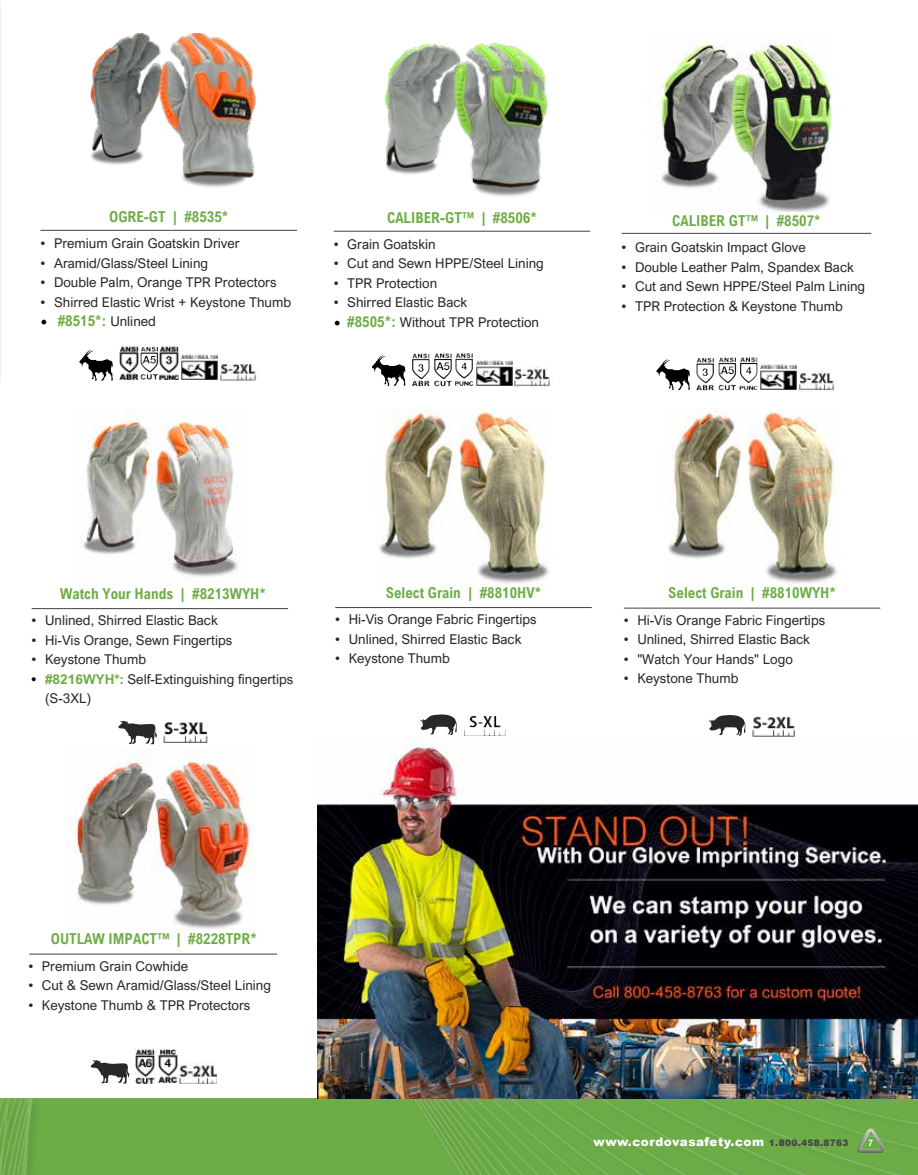
<style>
.page{position:relative;width:918px;height:1175px;background:#fff}
.page>*{position:absolute;margin:0;border:0;box-sizing:border-box;transform-origin:0 0}
.t1{font:700 15px "Arial Nova Cond";color:#6ead46}
.t2{font:13.5px/19.5px "Arial Nova";color:#292829}
.t3{font:900 12px "Arial";letter-spacing:.04em;color:#fff}
.t4{font:700 9px "Arial Nova";color:#fff}
.s1{font-family:"Minion Pro";font-weight:400;font-size:18px;color:#000}
.s2{font-family:"Arial Nova";font-weight:400;font-size:13.5px;color:#292829}
.s3{font-family:"Minion Pro";font-size:18px;color:#000}
.s4{font-family:"Arial Nova Cond";font-weight:700;font-size:15px;color:#6ead46}
.s5{font-weight:700;color:#000}
.s6{font-weight:700;color:#6ead46}
.s7{font-size:9px;color:#434345}
</style>
<div class="page">
<img style="left:0;top:1098px;width:918px;height:76px">
<svg style="left:857px;top:1128px;width:28px;height:25px"></svg>
<img style="left:317px;top:744px;width:601px;height:354px">
<img style="left:0;top:0;width:1px;height:383px">
<img style="left:90px;top:34px;width:166px;height:154px">
<svg style="left:79px;top:350px;width:34px;height:31px"></svg>
<img style="left:119px;top:346px;width:20px;height:34px">
<img style="left:159px;top:346px;width:20px;height:34px">
<img style="left:141px;top:347px;width:17px;height:26px">
<img style="left:182px;top:354px;width:35px;height:26px">
<img style="left:219px;top:361px;width:38px;height:19px">
<hr style="left:40px;top:230px;width:257px;height:1px;background:#414042">
<img style="left:384px;top:42px;width:164px;height:155px">
<svg style="left:372px;top:355px;width:33px;height:31px"></svg>
<img style="left:434px;top:353px;width:18px;height:26px">
<img style="left:412px;top:353px;width:18px;height:26px">
<img style="left:455px;top:353px;width:18px;height:33px">
<img style="left:476px;top:360px;width:36px;height:26px">
<img style="left:513px;top:367px;width:39px;height:19px">
<hr style="left:334px;top:231px;width:256px;height:1px;background:#414042">
<img style="left:650px;top:42px;width:182px;height:169px">
<svg style="left:656px;top:359px;width:34px;height:31px"></svg>
<img style="left:719px;top:357px;width:17px;height:26px">
<img style="left:696px;top:358px;width:18px;height:25px">
<img style="left:740px;top:357px;width:18px;height:33px">
<img style="left:761px;top:364px;width:36px;height:26px">
<img style="left:798px;top:371px;width:38px;height:19px">
<hr style="left:622px;top:233px;width:249px;height:1px;background:#414042">
<img style="left:80px;top:408px;width:158px;height:169px">
<svg style="left:118px;top:720px;width:39px;height:24px"></svg>
<img style="left:164px;top:722px;width:44px;height:21px">
<hr style="left:32px;top:608px;width:256px;height:1px;background:#414042">
<img style="left:379px;top:410px;width:170px;height:174px">
<svg style="left:420px;top:714px;width:37px;height:21px"></svg>
<img style="left:464px;top:715px;width:41px;height:21px">
<hr style="left:335px;top:607px;width:257px;height:1px;background:#414042">
<img style="left:668px;top:410px;width:169px;height:174px">
<svg style="left:709px;top:715px;width:37px;height:21px"></svg>
<img style="left:752px;top:716px;width:43px;height:21px">
<hr style="left:624px;top:607px;width:256px;height:1px;background:#414042">
<img style="left:65px;top:748px;width:190px;height:181px">
<img style="left:134px;top:1048px;width:21px;height:35px">
<img style="left:158px;top:1049px;width:20px;height:34px">
<svg style="left:91px;top:1060px;width:39px;height:23px"></svg>
<img style="left:176px;top:1062px;width:41px;height:21px">
<hr style="left:29px;top:953px;width:248px;height:1px;background:#414042">
<p class="t1" style="left:109px;top:207px;width:121px">OGRE-GT | #8535*</p>
<p class="t2" style="left:40px;top:233px;width:201px">• Premium Grain Goatskin Driver</p>
<p class="t2" style="left:40px;top:253px;width:169px">• Aramid/Glass/Steel Lining</p>
<p class="t2" style="left:40px;top:272px;width:238px">• Double Palm, Orange TPR Protectors</p>
<p class="t2" style="left:40px;top:292px;width:252px">• Shirred Elastic Wrist + Keystone Thumb</p>
<p class="t1" style="left:40px;top:311px;width:117px"><span class="s1">•</span> #8515*: <span class="s2">Unlined</span></p>
<p class="t1" style="left:387px;top:208px;width:151px">CALIBER-GT™ | #8506*</p>
<p class="t2" style="left:334px;top:234px;width:103px">• Grain Goatskin</p>
<p class="t2" style="left:334px;top:254px;width:212px">• Cut and Sewn HPPE/Steel Lining</p>
<p class="t2" style="left:334px;top:273px;width:105px">• TPR Protection</p>
<p class="t2" style="left:334px;top:293px;width:135px">• Shirred Elastic Back</p>
<p class="t2" style="left:334px;top:312px;width:207px"><span class="s3">•</span> <span class="s4">#8505*:</span> Without TPR Protection</p>
<p class="t1" style="left:672px;top:211px;width:150px">CALIBER GT™ | #8507*</p>
<p class="t2" style="left:622px;top:238px;width:186px">• Grain Goatskin Impact Glove</p>
<p class="t2" style="left:622px;top:257px;width:234px">• Double Leather Palm, Spandex Back</p>
<p class="t2" style="left:622px;top:276px;width:245px">• Cut and Sewn HPPE/Steel Palm Lining</p>
<p class="t2" style="left:622px;top:296px;width:223px">• TPR Protection &amp; Keystone Thumb</p>
<p class="t1" style="left:60px;top:584px;width:207px">Watch Your Hands | #8213WYH*</p>
<p class="t2" style="left:32px;top:610px;width:188px">• Unlined, Shirred Elastic Back</p>
<p class="t2" style="left:32px;top:630px;width:202px">• Hi-Vis Orange, Sewn Fingertips</p>
<p class="t2" style="left:32px;top:649px;width:116px">• Keystone Thumb</p>
<p class="t2" style="left:45px;top:669px;width:250px;text-indent:-14px"><span class="s5">•</span> <span class="s6">#8216WYH*:</span> Self-Extinguishing fingertips (S-3XL)</p>
<p class="t1" style="left:386px;top:583px;width:157px">Select Grain | #8810HV*</p>
<p class="t2" style="left:335px;top:609px;width:203px">• Hi-Vis Orange Fabric Fingertips</p>
<p class="t2" style="left:335px;top:629px;width:188px">• Unlined, Shirred Elastic Back</p>
<p class="t2" style="left:335px;top:648px;width:116px">• Keystone Thumb</p>
<p class="t1" style="left:668px;top:583px;width:169px">Select Grain | #8810WYH*</p>
<p class="t2" style="left:624px;top:610px;width:203px">• Hi-Vis Orange Fabric Fingertips</p>
<p class="t2" style="left:624px;top:629px;width:188px">• Unlined, Shirred Elastic Back</p>
<p class="t2" style="left:624px;top:649px;width:170px">• "Watch Your Hands" Logo</p>
<p class="t2" style="left:624px;top:668px;width:116px">• Keystone Thumb</p>
<p class="t1" style="left:51px;top:929px;width:208px">OUTLAW IMPACT™ | #8228TPR*</p>
<p class="t2" style="left:28px;top:956px;width:161px">• Premium Grain Cowhide</p>
<p class="t2" style="left:28px;top:975px;width:244px">• Cut &amp; Sewn Aramid/Glass/Steel Lining</p>
<p class="t2" style="left:28px;top:995px;width:224px">• Keystone Thumb &amp; TPR Protectors</p>
<p class="t3" style="left:594px;top:1133px;width:257px">www.cordovasafety.com <span class="s7">1.800.458.8763</span></p>
<p class="t4" style="left:868px;top:1137px;width:7px">7</p>
</div>
